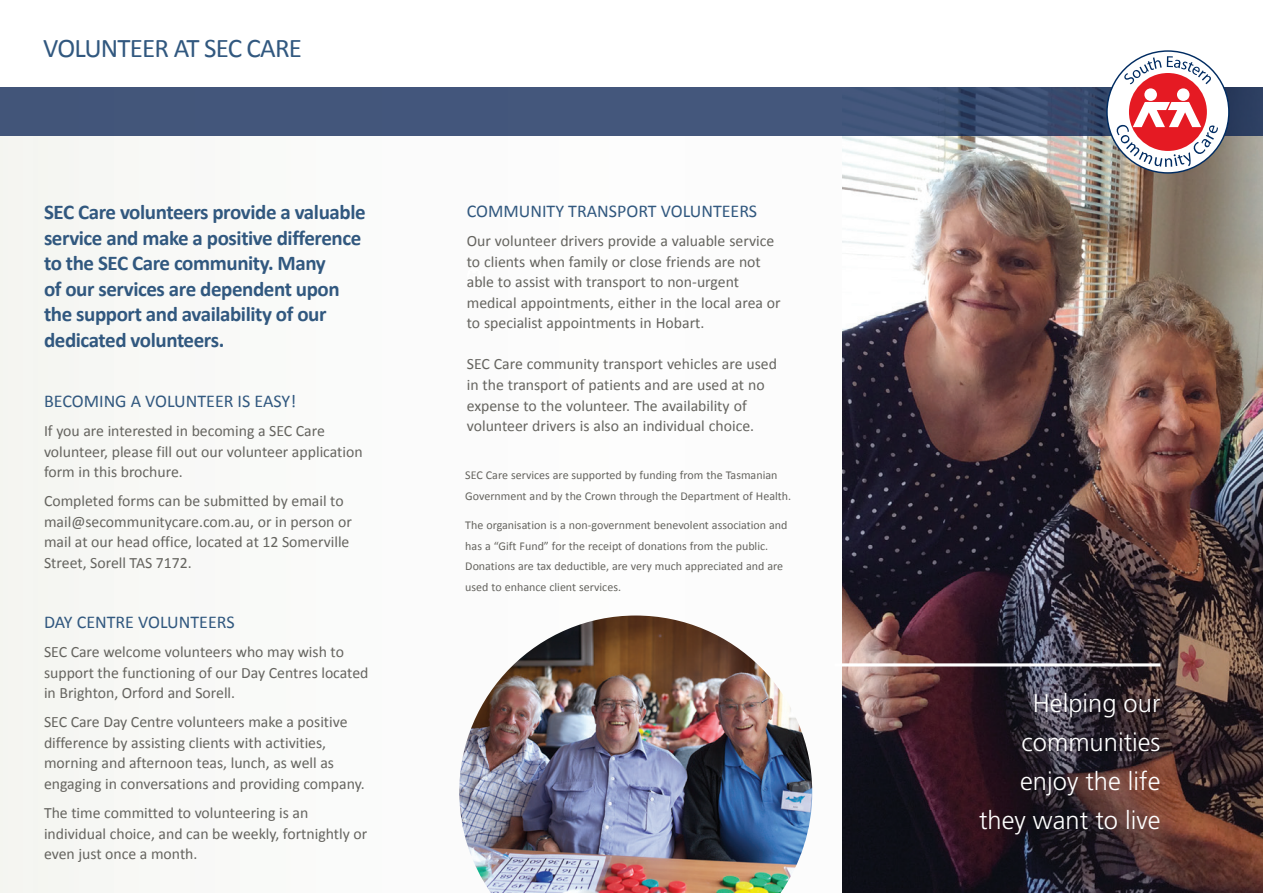
<style>
.page{position:relative;width:1263px;height:893px;background:#fff}
.page>*{position:absolute;margin:0;border:0;box-sizing:border-box;transform-origin:0 0}
.t1{font:27px "Calibri";letter-spacing:-.03em;color:#31587f}
.t2{font:300 25.5px/39px "Frutiger";color:#fff;text-align:right}
.t3{font:700 21px/25.5px "Calibri";letter-spacing:-.02em;color:#31587f}
.t4{font:18px "Calibri";color:#31587f}
.t5{font:15.75px/20.5px "Calibri";color:#65645f}
.t6{font:12px/20.5px "Calibri";color:#65645f}
</style>
<div class="page">
<div style="left:0;top:87px;width:1263px;height:806px;background:#fafbfa"></div>
<img style="left:842px;top:87px;width:421px;height:806px">
<svg style="left:0;top:88px;width:1263px;height:48px;background:#405378"></svg>
<div style="left:1107px;top:51px;width:122px;height:122px;background:#fff;border-radius:50%"></div>
<svg style="left:1124px;top:56px;width:88px;height:28px"></svg>
<div style="left:1129px;top:73px;width:78px;height:78px;background:#e51a23;border-radius:50%"></div>
<div style="left:1144px;top:88px;width:13px;height:13px;background:#fff;border-radius:50%"></div>
<div style="left:1177px;top:88px;width:12px;height:13px;background:#fff;border-radius:50%"></div>
<svg style="left:1116px;top:102px;width:102px;height:65px"></svg>
<hr style="left:834px;top:663px;width:326px;height:3px;background:#fff">
<img style="left:459px;top:615px;width:353px;height:278px">
<h1 class="t1" style="left:43px;top:31px;width:260px">VOLUNTEER AT SEC CARE</h1>
<h3 class="t3" style="left:44px;top:199px;width:323px">SEC Care volunteers provide a valuable service and make a positive difference to the SEC Care community. Many<br>of our services are dependent upon the support and availability of our dedicated volunteers.</h3>
<p class="t4" style="left:44px;top:390px;width:254px">BECOMING A VOLUNTEER IS EASY!</p>
<p class="t5" style="left:44px;top:420px;width:320px">If you are interested in becoming a SEC Care volunteer, please fill out our volunteer application form in this brochure.</p>
<p class="t5" style="left:44px;top:490px;width:309px">Completed forms can be submitted by email to mail@secommunitycare.com.au, or in person or mail at our head office, located at 12 Somerville Street, Sorell TAS 7172.</p>
<p class="t4" style="left:44px;top:611px;width:192px">DAY CENTRE VOLUNTEERS</p>
<p class="t5" style="left:44px;top:641px;width:326px">SEC Care welcome volunteers who may wish to support the functioning of our Day Centres located in Brighton, Orford and Sorell.</p>
<p class="t5" style="left:44px;top:711px;width:322px">SEC Care Day Centre volunteers make a positive difference by assisting clients with activities, morning and afternoon teas, lunch, as well as engaging in conversations and providing company.</p>
<p class="t5" style="left:44px;top:802px;width:325px">The time committed to volunteering is an individual choice, and can be weekly, fortnightly or even just once a month.</p>
<p class="t4" style="left:467px;top:200px;width:292px">COMMUNITY TRANSPORT VOLUNTEERS</p>
<p class="t5" style="left:467px;top:230px;width:315px">Our volunteer drivers provide a valuable service to clients when family or close friends are not able to assist with transport to non-urgent medical appointments, either in the local area or to specialist appointments in Hobart.</p>
<p class="t5" style="left:467px;top:353px;width:312px">SEC Care community transport vehicles are used in the transport of patients and are used at no expense to the volunteer. The availability of volunteer drivers is also an individual choice.</p>
<p class="t6" style="left:465px;top:464px;width:327px">SEC Care services are supported by funding from the Tasmanian<br>Government and by the Crown through the Department of Health.</p>
<p class="t6" style="left:465px;top:515px;width:324px">The organisation is a non-government benevolent association and has a “Gift Fund” for the receipt of donations from the public.<br>Donations are tax deductible, are very much appreciated and are used to enhance client services.</p>
<h2 class="t2" style="left:979px;top:683px;width:183px">Helping our communities enjoy the life they want to live</h2>
</div>
